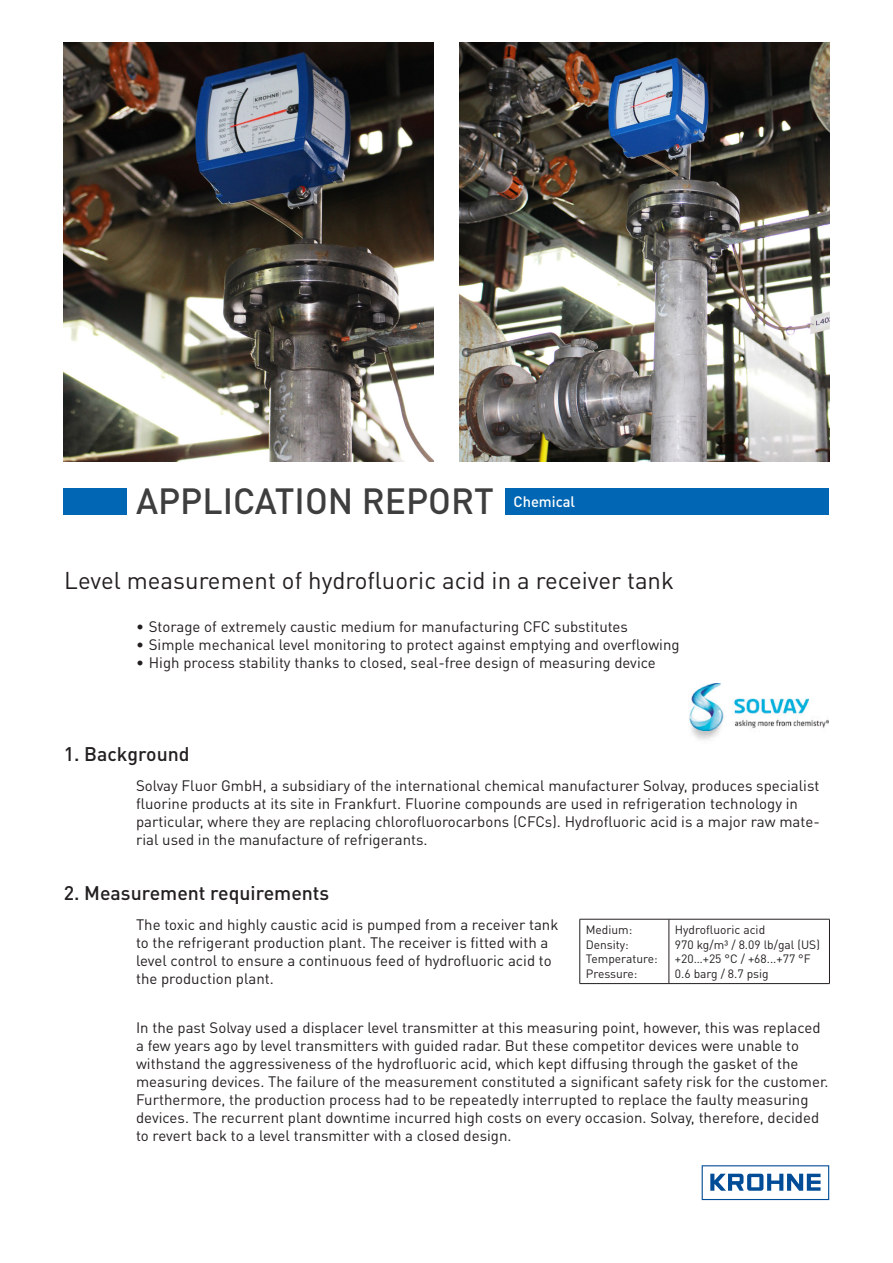
<style>
.page{position:relative;width:893px;height:1263px;background:#fff}
.page>*{position:absolute;margin:0;border:0;box-sizing:border-box;transform-origin:0 0}
.t1{font:500 36px "DIN Pro";color:#3e3e3f}
.t2{font:24px "DIN Pro";color:#231f20}
.t3{font:500 19.5px "DIN Pro";color:#231f20}
.t4{font:15px/18px "DIN Pro";color:#231f20}
.t5{font:500 15px "DIN Pro";color:#fff}
.t6{font:12px/14.4px "DIN Pro";color:#231f20}
</style>
<div class="page">
<div style="left:64px;top:488px;width:765px;height:26px;background:#0166b3"></div>
<div style="left:128px;top:487px;width:377px;height:37px;background:#fff"></div>
<img style="left:64px;top:42px;width:370px;height:419px">
<img style="left:459px;top:42px;width:370px;height:419px">
<hr style="left:580px;top:919px;width:89px;height:1px;background:#231f20">
<hr style="left:579px;top:919px;width:1px;height:64px;background:#231f20">
<hr style="left:669px;top:919px;width:161px;height:1px;background:#231f20">
<hr style="left:669px;top:919px;width:1px;height:64px;background:#231f20">
<hr style="left:829px;top:919px;width:1px;height:64px;background:#231f20">
<hr style="left:580px;top:983px;width:89px;height:1px;background:#231f20">
<hr style="left:669px;top:983px;width:161px;height:1px;background:#231f20">
<img style="left:689px;top:684px;width:140px;height:56px">
<svg style="left:702px;top:1165px;width:127px;height:35px"></svg>
<h1 class="t1" style="left:136px;top:477px;width:359px">APPLICATION REPORT</h1>
<p class="t5" style="left:513px;top:491px;width:63px">Chemical</p>
<h2 class="t2" style="left:64px;top:564px;width:611px">Level measurement of hydrofluoric acid in a receiver tank</h2>
<p class="t4" style="left:136px;top:617px;width:493px">• Storage of extremely caustic medium for manufacturing CFC substitutes</p>
<p class="t4" style="left:136px;top:635px;width:545px">• Simple mechanical level monitoring to protect against emptying and overflowing</p>
<p class="t4" style="left:136px;top:653px;width:521px">• High process stability thanks to closed, seal-free design of measuring device</p>
<h3 class="t3" style="left:64px;top:740px;width:127px">1. Background</h3>
<p class="t4" style="left:136px;top:776px;width:685px">Solvay Fluor GmbH, a subsidiary of the international chemical manufacturer Solvay, produces specialist fluorine products at its site in Frankfurt. Fluorine compounds are used in refrigeration technology in particular, where they are replacing chlorofluorocarbons (CFCs). Hydrofluoric acid is a major raw mate&shy;rial used in the manufacture of refrigerants.</p>
<h3 class="t3" style="left:64px;top:879px;width:267px">2. Measurement requirements</h3>
<p class="t4" style="left:136px;top:915px;width:424px">The toxic and highly caustic acid is pumped from a receiver tank to the refrigerant production plant. The receiver is fitted with a level control to ensure a continuous feed of hydrofluoric acid to the production plant.</p>
<p class="t4" style="left:136px;top:1018px;width:694px">In the past Solvay used a displacer level transmitter at this measuring point, however, this was replaced a few years ago by level transmitters with guided radar. But these competitor devices were unable to withstand the aggressiveness of the hydrofluoric acid, which kept diffusing through the gasket of the measuring devices. The failure of the measurement constituted a significant safety risk for the customer.<br>Furthermore, the production process had to be repeatedly interrupted to replace the faulty measuring devices. The recurrent plant downtime incurred high costs on every occasion. Solvay, therefore, decided to revert back to a level transmitter with a closed design.</p>
<p class="t6" style="left:586px;top:922px;width:74px">Medium:<br>Density:<br>Temperature:<br>Pressure:</p>
<p class="t6" style="left:675px;top:922px;width:146px">Hydrofluoric acid<br>970 kg/m³ / 8.09 lb/gal (US) +20…+25 °C / +68...+77 °F<br>0.6 barg / 8.7 psig</p>
</div>
